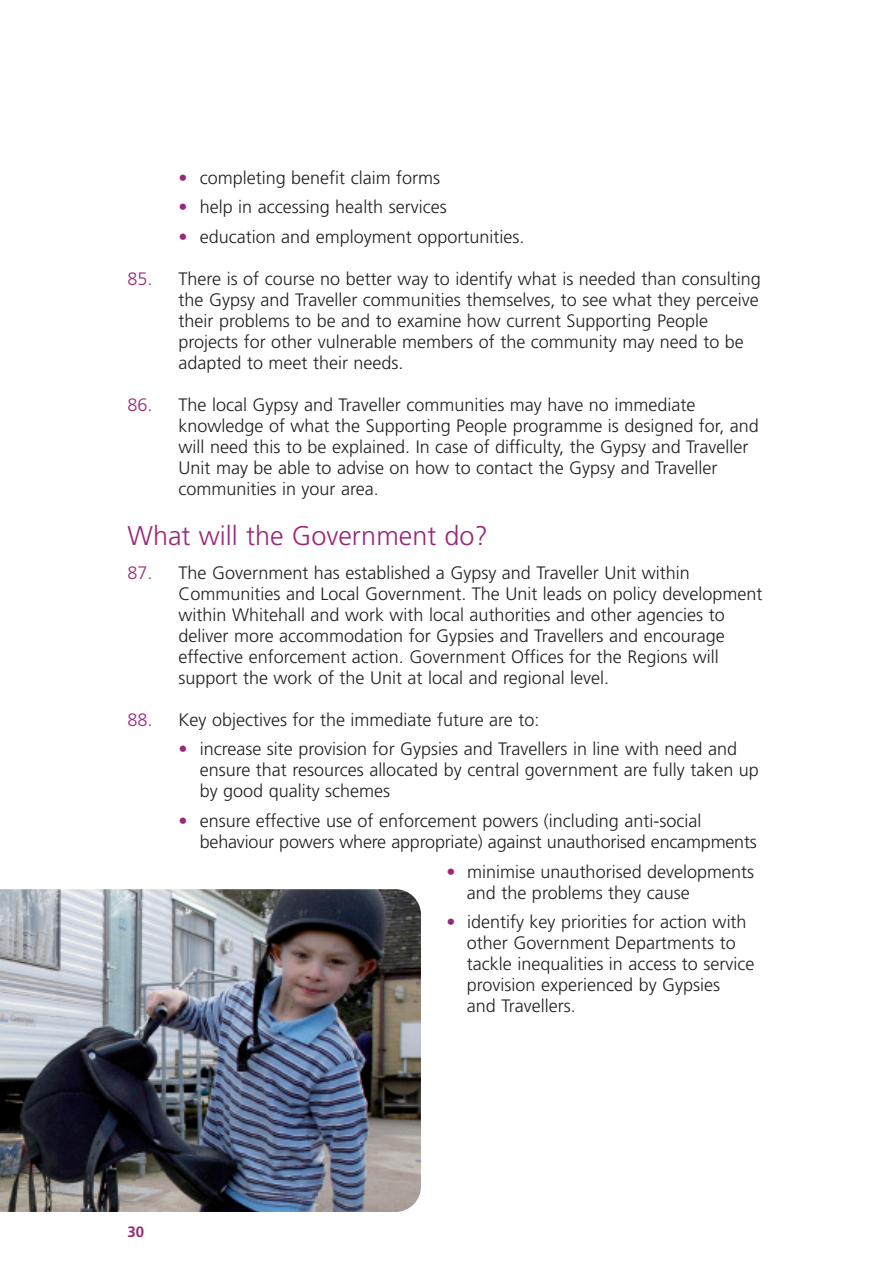
<style>
.page{position:relative;width:893px;height:1263px;background:#fff}
.page>*{position:absolute;margin:0;border:0;box-sizing:border-box;transform-origin:0 0}
.t1{font:300 27px "Frutiger";color:#992777}
.t2{font:300 18px/21px "Frutiger";color:#231f20}
.t3{font:700 15px "Frutiger";color:#992777}
.s1{color:#992777}
</style>
<div class="page">
<img style="left:0;top:889px;width:421px;height:323px">
<p class="t2" style="left:179px;top:168px;width:263px"><span class="s1">•</span> completing benefit claim forms</p>
<p class="t2" style="left:179px;top:198px;width:270px"><span class="s1">•</span> help in accessing health services</p>
<p class="t2" style="left:179px;top:227px;width:347px"><span class="s1">•</span> education and employment opportunities.</p>
<p class="t2" style="left:179px;top:269px;width:584px;text-indent:-51px"><span class="s1">85.</span> There is of course no better way to identify what is needed than consulting the Gypsy and Traveller communities themselves, to see what they perceive their problems to be and to examine how current Supporting People projects for other vulnerable members of the community may need to be adapted to meet their needs.</p>
<p class="t2" style="left:179px;top:395px;width:582px;text-indent:-51px"><span class="s1">86.</span> The local Gypsy and Traveller communities may have no immediate knowledge of what the Supporting People programme is designed for, and will need this to be explained. In case of difficulty, the Gypsy and Traveller Unit may be able to advise on how to contact the Gypsy and Traveller communities in your area.</p>
<h1 class="t1" style="left:128px;top:525px;width:362px">What will the Government do?</h1>
<p class="t2" style="left:179px;top:563px;width:585px;text-indent:-51px"><span class="s1">87.</span> The Government has established a Gypsy and Traveller Unit within Communities and Local Government. The Unit leads on policy development within Whitehall and work with local authorities and other agencies to deliver more accommodation for Gypsies and Travellers and encourage effective enforcement action. Government Offices for the Regions will support the work of the Unit at local and regional level.</p>
<p class="t2" style="left:128px;top:711px;width:413px"><span class="s1">88.</span> Key objectives for the immediate future are to:</p>
<p class="t2" style="left:200px;top:740px;width:561px;text-indent:-21px"><span class="s1">•</span> increase site provision for Gypsies and Travellers in line with need and ensure that resources allocated by central government are fully taken up by good quality schemes</p>
<p class="t2" style="left:200px;top:812px;width:559px;text-indent:-21px"><span class="s1">•</span> ensure effective use of enforcement powers (including anti-social behaviour powers where appropriate) against unauthorised encampments</p>
<p class="t2" style="left:467px;top:862px;width:289px;text-indent:-20px"><span class="s1">•</span> minimise unauthorised developments and the problems they cause</p>
<p class="t2" style="left:467px;top:913px;width:289px;text-indent:-20px"><span class="s1">•</span> identify key priorities for action with other Government Departments to tackle inequalities in access to service provision experienced by Gypsies<br>and Travellers.</p>
<p class="t3" style="left:128px;top:1225px;width:18px">30</p>
</div>
